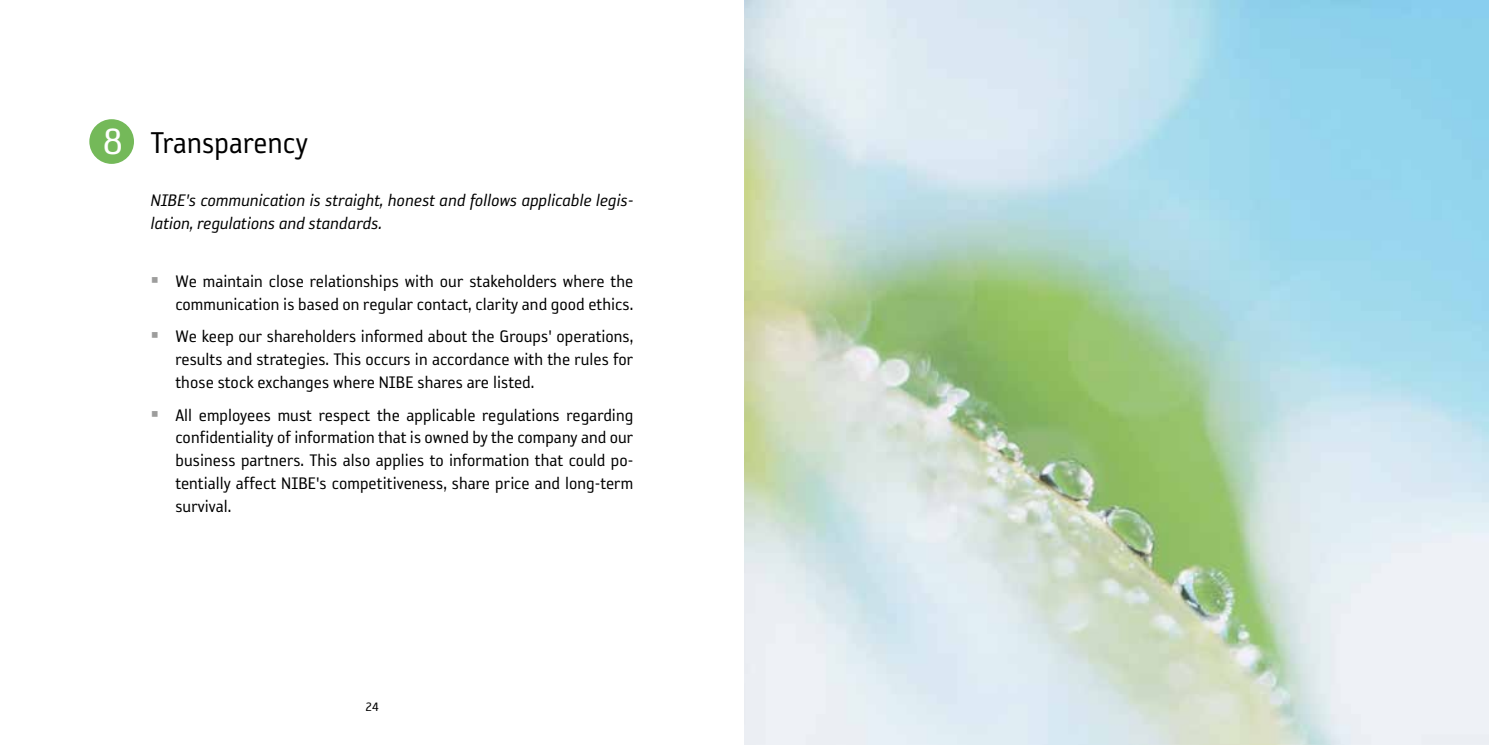
<style>
.page{position:relative;width:1489px;height:745px;background:#fff}
.page>*{position:absolute;margin:0;border:0;box-sizing:border-box;transform-origin:0 0}
.t1{font:42px "Reykjavik One OT A Gauge";color:#fff}
.t2{font:34.65px "Reykjavik One OT A Gauge";letter-spacing:.005em;color:#000;scale:.95 1}
.t3{font:19.25px/22.8px "Reykjavik One OT A Gauge";color:#000;text-align:justify}
.t4{font:italic 19.25px/22.8px "Reykjavik One OT A Gauge";color:#000}
.t5{font:14px "Reykjavik One OT A Gauge";color:#000}
.s1{color:#9d9d9c}
</style>
<div class="page">
<div style="left:89px;top:119px;width:45px;height:45px;background:#74b959;border-radius:50%"></div>
<img style="left:744px;top:0;width:744px;height:744px">
<h1 class="t1" style="left:103px;top:120px;width:22px">8</h1>
<h2 class="t2" style="left:150px;top:125px;width:167px">Transparency</h2>
<p class="t4" style="left:150px;top:189px;width:484px">NIBE's communication is straight, honest and follows applicable legis&shy;lation, regulations and standards.</p>
<p class="t3" style="left:150px;top:269px;width:484px;text-align:right"><span class="s1">▪</span> We maintain close relationships with our stakeholders where the communication is based on regular contact, clarity and good ethics.</p>
<p class="t3" style="left:175px;top:325px;width:459px;text-indent:-25px"><span class="s1">▪</span> We keep our shareholders informed about the Groups' operations, results and strategies. This occurs in accordance with the rules for those stock exchanges where NIBE shares are listed.</p>
<p class="t3" style="left:175px;top:403px;width:459px;text-indent:-25px"><span class="s1">▪</span> All employees must respect the applicable regulations regarding confidentiality of information that is owned by the company and our business partners. This also applies to information that could po&shy;tentially affect NIBE's competitiveness, share price and long-term survival.</p>
<p class="t5" style="left:365px;top:699px;width:15px">24</p>
</div>
